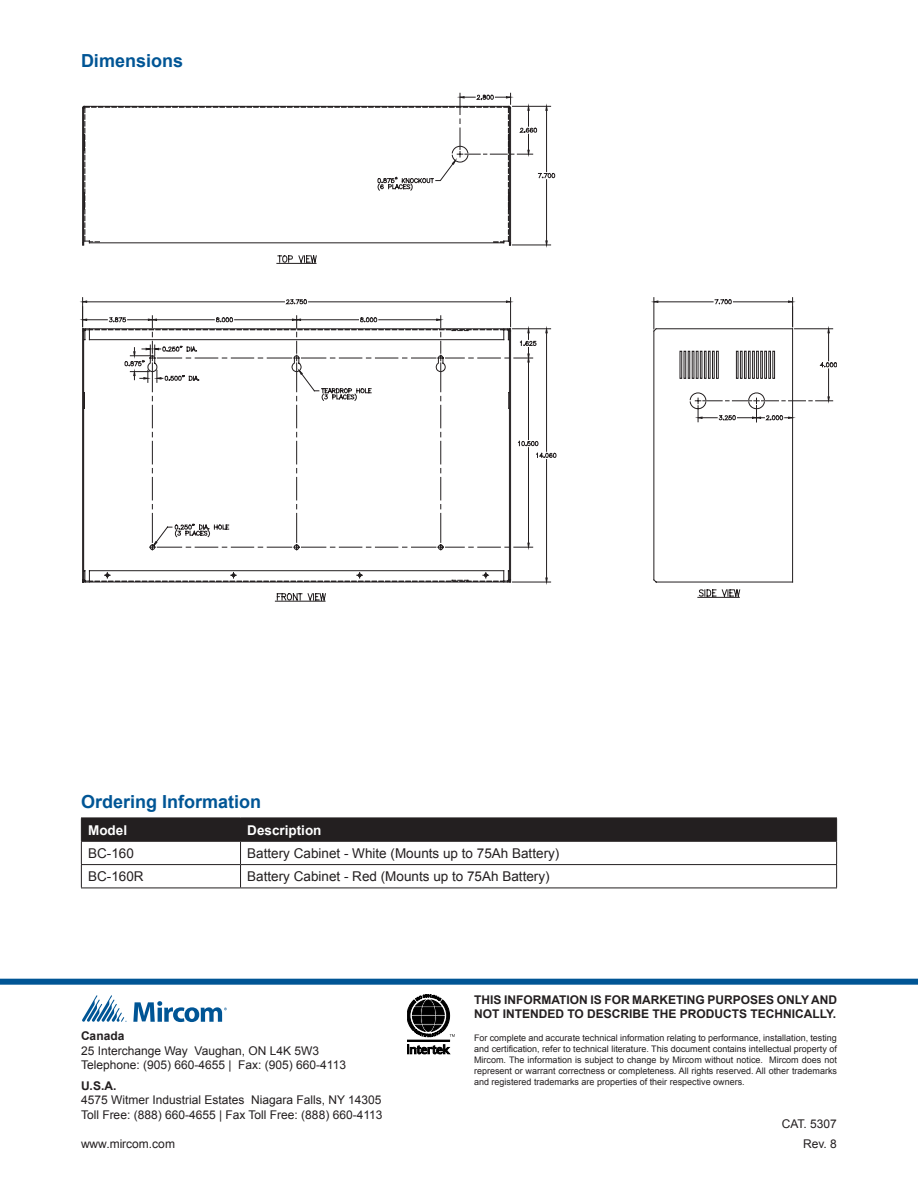
<style>
.page{position:relative;width:918px;height:1188px;background:#fff}
.page>*{position:absolute;margin:0;border:0;box-sizing:border-box;transform-origin:0 0}
.ParaStyle01-Leading{font:700 18px "Arial";color:#005595}
.t1{font:13.5px "Arial";color:#231f20}
.heading_2{font:700 13.5px "Arial";color:#fff}
.ParaStyle01-Leading-2{font:12px "Arial";color:#231f20}
.ParaStyle02-Leading{font:700 12px/14.4px "Arial";color:#231f20}
.ParaStyle01-Leading-3{font:700 12px "Arial";color:#231f20}
.ParaStyle12-Leading{font:12px "Arial";color:#231f20}
.ParaStyle02-Leading-2{font:9px/10.8px "Arial";color:#231f20;text-align:justify}
</style>
<div class="page">
<hr style="left:81px;top:888px;width:160px;height:1px;background:#231f20">
<hr style="left:241px;top:888px;width:596px;height:1px;background:#231f20">
<svg style="left:81px;top:818px;width:756px;height:70px"></svg>
<hr style="left:81px;top:841px;width:160px;height:1px;background:#231f20">
<hr style="left:241px;top:841px;width:596px;height:1px;background:#231f20">
<svg style="left:407px;top:1045px;width:43px;height:9px"></svg>
<div style="left:407px;top:1040px;width:43px;height:1px;border:1px solid #000"></div>
<svg style="left:407px;top:994px;width:48px;height:43px"></svg>
<div style="left:0;top:979px;width:918px;height:6px;background:#005595"></div>
<svg style="left:82px;top:995px;width:44px;height:27px"></svg>
<svg style="left:133px;top:1001px;width:94px;height:21px"></svg>
<svg style="left:83px;top:393px;width:385px;height:209px"></svg>
<svg style="left:80px;top:301px;width:78px;height:92px"></svg>
<svg style="left:82px;top:105px;width:210px;height:276px"></svg>
<svg style="left:276px;top:146px;width:16px;height:235px"></svg>
<svg style="left:482px;top:398px;width:351px;height:200px"></svg>
<svg style="left:651px;top:393px;width:145px;height:28px"></svg>
<svg style="left:292px;top:95px;width:256px;height:487px"></svg>
<svg style="left:503px;top:106px;width:330px;height:287px"></svg>
<p class="ParaStyle01-Leading" style="left:81px;top:49px;width:104px">Dimensions</p>
<p class="ParaStyle01-Leading" style="left:81px;top:790px;width:182px">Ordering Information</p>
<p class="heading_2" style="left:88px;top:821px;width:41px">Model</p>
<p class="heading_2" style="left:247px;top:821px;width:76px">Description</p>
<p class="t1" style="left:88px;top:844px;width:47px">BC-160</p>
<p class="t1" style="left:247px;top:844px;width:314px">Battery Cabinet - White (Mounts up to 75Ah Battery)</p>
<p class="t1" style="left:88px;top:868px;width:57px">BC-160R</p>
<p class="t1" style="left:247px;top:868px;width:304px">Battery Cabinet - Red (Mounts up to 75Ah Battery)</p>
<p class="ParaStyle01-Leading-3" style="left:81px;top:1028px;width:45px">Canada</p>
<p class="ParaStyle01-Leading-2" style="left:81px;top:1042px;width:240px">25 Interchange Way Vaughan, ON L4K 5W3</p>
<p class="ParaStyle01-Leading-2" style="left:81px;top:1057px;width:267px">Telephone: (905) 660-4655 | Fax: (905) 660-4113</p>
<p class="ParaStyle01-Leading-3" style="left:81px;top:1078px;width:37px">U.S.A.</p>
<p class="ParaStyle01-Leading-2" style="left:81px;top:1092px;width:302px">4575 Witmer Industrial Estates Niagara Falls, NY 14305</p>
<p class="ParaStyle01-Leading-2" style="left:81px;top:1107px;width:303px">Toll Free: (888) 660-4655 | Fax Toll Free: (888) 660-4113</p>
<p class="ParaStyle01-Leading-2" style="left:81px;top:1136px;width:95px">www.mircom.com</p>
<p class="ParaStyle02-Leading" style="left:474px;top:993px;width:364px">THIS INFORMATION IS FOR MARKETING PURPOSES ONLY AND<br>NOT INTENDED TO DESCRIBE THE PRODUCTS TECHNICALLY.</p>
<p class="ParaStyle02-Leading-2" style="left:474px;top:1033px;width:364px">For complete and accurate technical information relating to performance, installation, testing and certification, refer to technical literature. This document contains intellectual property of Mircom. The information is subject to change by Mircom without notice. Mircom does not represent or warrant correctness or completeness. All rights reserved. All other trademarks and registered trademarks are properties of their respective owners.</p>
<p class="ParaStyle12-Leading" style="left:782px;top:1116px;width:57px">CAT. 5307</p>
<p class="ParaStyle01-Leading-2" style="left:803px;top:1136px;width:35px">Rev. 8</p>
</div>
